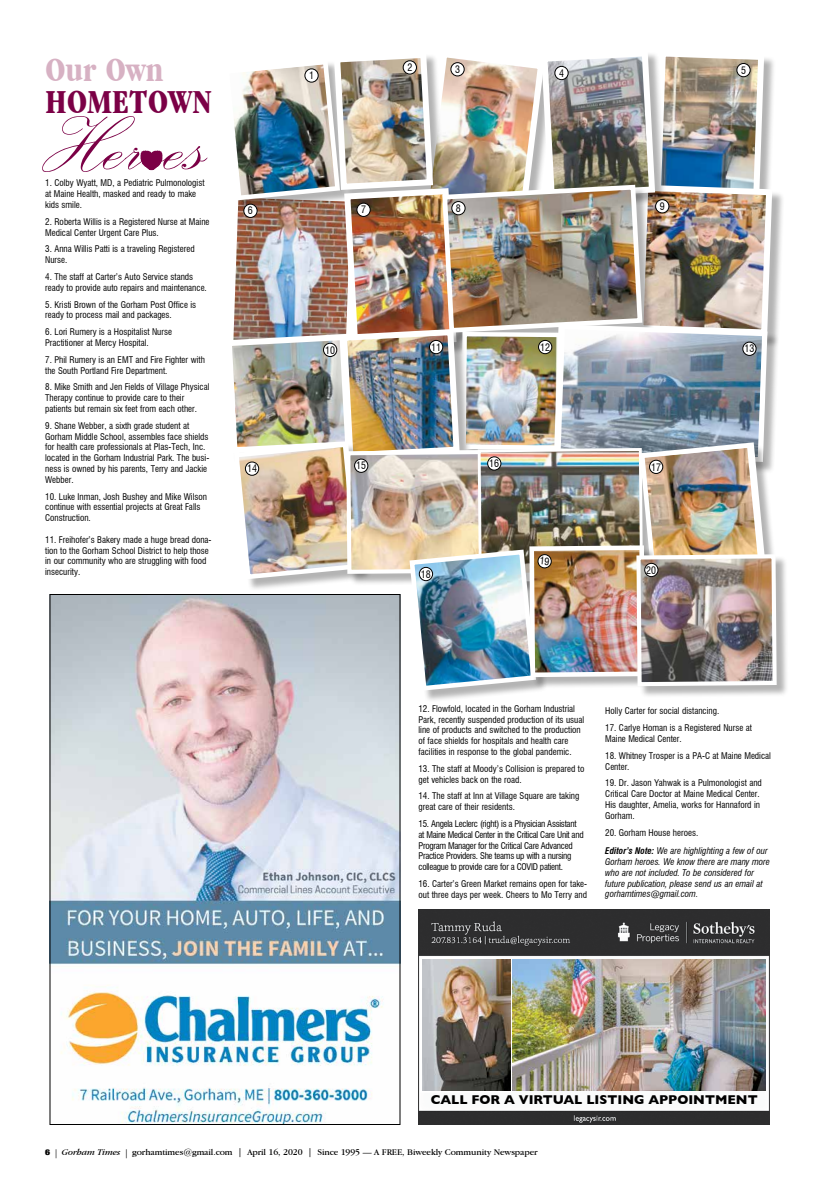
<style>
.page{position:relative;width:819px;height:1188px;background:#fff}
.page>*{position:absolute;margin:0;border:0;box-sizing:border-box;transform-origin:0 0}
.t1{font:100px "Palace Script";color:#7b0046}
.t2{font:700 condensed 35px "Garamond IT Cby BT";letter-spacing:.01em;color:#7b0046}
.t3{font:700 condensed 35px "Garamond IT Cby BT";color:#d7b1c3}
.t4{font:700 13px "Gill Sans";color:#000}
.t5{font:condensed 10px "Swiss 721 BT";color:#000}
.t6{font:condensed 9px/10.8px "Swiss 721 BT";color:#000}
.t7{font:condensed 9px/10.8px "Swiss 721 BT";letter-spacing:-.03em;color:#000}
.t8{font:italic condensed 9px/10.8px "Swiss 721 BT";color:#000}
.t9{font:9px "Garamond IT Cby BT";letter-spacing:-.01em;color:#000}
.s1{font-weight:700}
.s2{font-family:"Helvetica Neue";font-weight:900;font-stretch:condensed;font-size:8px}
.s3{font-family:"Adobe Garamond Pro"}
.s4{font-style:italic}
</style>
<div class="page">
<img style="left:52px;top:596px;width:346px;height:527px">
<img style="left:418px;top:909px;width:352px;height:216px">
<img style="left:513px;top:959px;width:253px;height:131px">
<img style="left:423px;top:959px;width:88px;height:131px">
<div style="left:639px;top:187px;width:146px;height:161px;background:#000;opacity:.3"></div>
<img style="left:141px;top:151px;width:21px;height:19px">
<div style="left:411px;top:551px;width:137px;height:152px;background:#000;opacity:.3"></div>
<div style="left:638px;top:556px;width:151px;height:143px;background:#000;opacity:.3"></div>
<img style="left:220px;top:54px;width:559px;height:639px">
<h2 class="t3" style="left:46px;top:49px;width:119px">Our Own</h2>
<h2 class="t2" style="left:46px;top:81px;width:168px">HOMETOWN</h2>
<h1 class="t1" style="left:38px;top:80px;width:170px">Heroes</h1>
<p class="t6" style="left:45px;top:178px;width:161px">1. Colby Wyatt, MD, a Pediatric Pulmonologist at Maine Health, masked and ready to make kids smile.</p>
<p class="t6" style="left:45px;top:216px;width:166px">2. Roberta Willis is a Registered Nurse at Maine<br>Medical Center Urgent Care Plus.</p>
<p class="t6" style="left:45px;top:244px;width:151px">3. Anna Willis Patti is a traveling Registered<br>Nurse.</p>
<p class="t6" style="left:45px;top:271px;width:163px">4. The staff at Carter’s Auto Service stands ready to provide auto repairs and maintenance.</p>
<p class="t6" style="left:45px;top:299px;width:153px">5. Kristi Brown of the Gorham Post Office is ready to process mail and packages.</p>
<p class="t6" style="left:45px;top:327px;width:128px">6. Lori Rumery is a Hospitalist Nurse<br>Practitioner at Mercy Hospital.</p>
<p class="t6" style="left:45px;top:354px;width:161px">7. Phil Rumery is an EMT and Fire Fighter with the South Portland Fire Department.</p>
<p class="t6" style="left:45px;top:382px;width:166px">8. Mike Smith and Jen Fields of Village Physical<br>Therapy continue to provide care to their patients but remain six feet from each other.</p>
<p class="t6" style="left:45px;top:420px;width:166px">9. Shane Webber, a sixth grade student at Gorham Middle School, assembles face shields for health care professionals at Plas-Tech, Inc. located in the Gorham Industrial Park. The busi&shy;ness is owned by his parents, Terry and Jackie Webber.</p>
<p class="t6" style="left:45px;top:491px;width:163px">10. Luke Inman, Josh Bushey and Mike Wilson continue with essential projects at Great Falls<br>Construction.</p>
<p class="t6" style="left:45px;top:534px;width:168px">11. Freihofer’s Bakery made a huge bread dona&shy;tion to the Gorham School District to help those in our community who are struggling with food insecurity.</p>
<p class="t5" style="left:248px;top:205px;width:6px">6</p>
<p class="t5" style="left:247px;top:463px;width:11px">14</p>
<p class="t5" style="left:309px;top:70px;width:6px">1</p>
<p class="t5" style="left:407px;top:61px;width:6px">2</p>
<p class="t5" style="left:455px;top:63px;width:6px">3</p>
<p class="t5" style="left:741px;top:64px;width:6px">5</p>
<p class="t5" style="left:559px;top:67px;width:6px">4</p>
<p class="t5" style="left:361px;top:204px;width:6px">7</p>
<p class="t5" style="left:456px;top:202px;width:6px">8</p>
<p class="t5" style="left:660px;top:200px;width:6px">9</p>
<p class="t5" style="left:540px;top:341px;width:11px">12</p>
<p class="t5" style="left:325px;top:344px;width:11px">10</p>
<p class="t5" style="left:431px;top:341px;width:11px">11</p>
<p class="t5" style="left:744px;top:343px;width:11px">13</p>
<p class="t5" style="left:421px;top:568px;width:11px">18</p>
<p class="t5" style="left:651px;top:461px;width:11px">17</p>
<p class="t6" style="left:418px;top:703px;width:167px">12. Flowfold, located in the Gorham Industrial Park, recently suspended production of its usual line of products and switched to the production of face shields for hospitals and health care facilities in response to the global pandemic.</p>
<p class="t6" style="left:418px;top:763px;width:167px">13. The staff at Moody’s Collision is prepared to get vehicles back on the road.</p>
<p class="t6" style="left:418px;top:791px;width:162px">14. The staff at Inn at Village Square are taking great care of their residents.</p>
<p class="t7" style="left:418px;top:818px;width:167px">15. Angela Leclerc (right) is a Physician Assistant at Maine Medical Center in the Critical Care Unit and Program Manager for the Critical Care Advanced Practice Providers. She teams up with a nursing colleague to provide care for a COVID patient.</p>
<p class="t6" style="left:418px;top:878px;width:170px">16. Carter’s Green Market remains open for take&shy;out three days per week. Cheers to Mo Terry and</p>
<p class="t6" style="left:605px;top:706px;width:116px">Holly Carter for social distancing.</p>
<p class="t6" style="left:605px;top:722px;width:148px">17. Carlye Homan is a Registered Nurse at<br>Maine Medical Center.</p>
<p class="t6" style="left:605px;top:750px;width:167px">18. Whitney Trosper is a PA-C at Maine Medical<br>Center.</p>
<p class="t6" style="left:605px;top:778px;width:158px">19. Dr. Jason Yahwak is a Pulmonologist and Critical Care Doctor at Maine Medical Center.<br>His daughter, Amelia, works for Hannaford in Gorham.</p>
<p class="t6" style="left:605px;top:827px;width:95px">20. Gorham House heroes.</p>
<p class="t8" style="left:605px;top:845px;width:166px"><span class="s1">Editor’s Note:</span> We are highlighting a few of our Gorham heroes. We know there are many more who are not included. To be considered for future publication, please send us an email at gorhamtimes@gmail.com.</p>
<h3 class="t4" style="left:431px;top:1090px;width:328px">CALL FOR A VIRTUAL LISTING APPOINTMENT</h3>
<p class="t9" style="left:45px;top:1146px;width:494px"><span class="s2">6</span> <span class="s3">|</span> <span class="s4">Gorham Times</span> <span class="s3">|</span> gorhamtimes@gmail.com | April 16, 2020 | Since 1995 — A FREE, Biweekly Community Newspaper</p>
</div>
